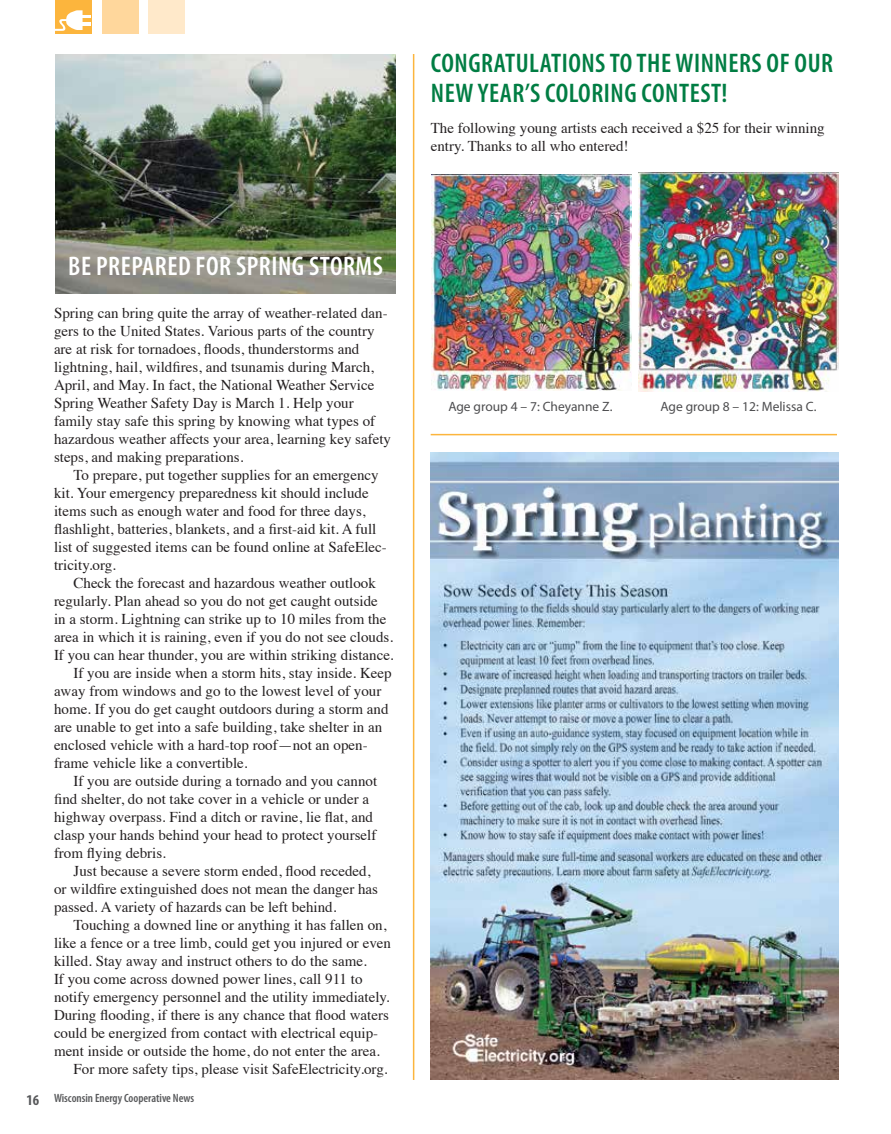
<style>
.page{position:relative;width:891px;height:1134px;background:#fff}
.page>*{position:absolute;margin:0;border:0;box-sizing:border-box;transform-origin:0 0}
.t1{font:600 condensed 27px/30px "Myriad Pro";letter-spacing:.02em;color:#007d43}
.t2{font:600 condensed 27px "Myriad Pro";letter-spacing:.02em;color:#fff}
.t3{font:15px/18px "Times";color:#231f20}
.t4{font:13.5px "Myriad Pro";color:#4d4d4f}
.t5{font:600 condensed 12px "Myriad Pro";color:#58595b}
.s1{font-weight:700;font-size:15px}
</style>
<div class="page">
<img style="left:56px;top:54px;width:339px;height:239px">
<div style="left:56px;top:0;width:36px;height:34px;background:#fcb53d"></div>
<div style="left:102px;top:0;width:37px;height:34px;background:#ffd79c"></div>
<div style="left:148px;top:0;width:37px;height:34px;background:#ffe9ca"></div>
<svg style="left:55px;top:10px;width:35px;height:21px"></svg>
<img style="left:432px;top:174px;width:199px;height:216px">
<img style="left:639px;top:173px;width:199px;height:219px">
<hr style="left:413px;top:54px;width:1px;height:1026px;background:#fcb53d">
<img style="left:431px;top:453px;width:407px;height:627px">
<hr style="left:431px;top:434px;width:406px;height:1px;background:#fcb53d">
<h1 class="t1" style="left:431px;top:47px;width:404px">CONGRATULATIONS TO THE WINNERS OF OUR<br>NEW YEAR’S COLORING CONTEST!</h1>
<p class="t3" style="left:431px;top:118px;width:396px">The following young artists each received a $25 for their winning entry. Thanks to all who entered!</p>
<h1 class="t2" style="left:68px;top:250px;width:316px">BE PREPARED FOR SPRING STORMS</h1>
<p class="t3" style="left:54px;top:302px;width:339px">Spring can bring quite the array of weather-related dan&shy;gers to the United States. Various parts of the country are at risk for tornadoes, floods, thunderstorms and lightning, hail, wildfires, and tsunamis during March, April, and May. In fact, the National Weather Service Spring Weather Safety Day is March 1. Help your family stay safe this spring by knowing what types of hazardous weather affects your area, learning key safety steps, and making preparations.</p>
<p class="t3" style="left:54px;top:464px;width:334px;text-indent:20px">To prepare, put together supplies for an emergency kit. Your emergency preparedness kit should include items such as enough water and food for three days, flashlight, batteries, blankets, and a first-aid kit. A full list of suggested items can be found online at SafeElec&shy;tricity.org.</p>
<p class="t3" style="left:74px;top:572px;width:304px">Check the forecast and hazardous weather outlook</p>
<p class="t3" style="left:54px;top:590px;width:325px">regularly. Plan ahead so you do not get caught outside</p>
<p class="t3" style="left:54px;top:608px;width:334px">in a storm. Lightning can strike up to 10 miles from the</p>
<p class="t3" style="left:54px;top:626px;width:341px">area in which it is raining, even if you do not see clouds.</p>
<p class="t3" style="left:54px;top:644px;width:341px">If you can hear thunder, you are within striking distance.</p>
<p class="t3" style="left:74px;top:662px;width:320px">If you are inside when a storm hits, stay inside. Keep</p>
<p class="t3" style="left:54px;top:680px;width:329px">away from windows and go to the lowest level of your</p>
<p class="t3" style="left:54px;top:698px;width:336px">home. If you do get caught outdoors during a storm and</p>
<p class="t3" style="left:54px;top:716px;width:330px">are unable to get into a safe building, take shelter in an</p>
<p class="t3" style="left:54px;top:734px;width:315px">enclosed vehicle with a hard-top roof—not an open-</p>
<p class="t3" style="left:54px;top:752px;width:195px">frame vehicle like a convertible.</p>
<p class="t3" style="left:74px;top:770px;width:305px">If you are outside during a tornado and you cannot</p>
<p class="t3" style="left:54px;top:788px;width:317px">find shelter, do not take cover in a vehicle or under a</p>
<p class="t3" style="left:54px;top:806px;width:321px">highway overpass. Find a ditch or ravine, lie flat, and</p>
<p class="t3" style="left:54px;top:824px;width:324px">clasp your hands behind your head to protect yourself</p>
<p class="t3" style="left:54px;top:842px;width:114px">from flying debris.</p>
<p class="t3" style="left:74px;top:860px;width:299px">Just because a severe storm ended, flood receded,</p>
<p class="t3" style="left:54px;top:878px;width:326px">or wildfire extinguished does not mean the danger has</p>
<p class="t3" style="left:54px;top:896px;width:284px">passed. A variety of hazards can be left behind.</p>
<p class="t3" style="left:74px;top:914px;width:315px">Touching a downed line or anything it has fallen on,</p>
<p class="t3" style="left:54px;top:932px;width:339px">like a fence or a tree limb, could get you injured or even</p>
<p class="t3" style="left:54px;top:950px;width:314px">killed. Stay away and instruct others to do the same.</p>
<p class="t3" style="left:54px;top:968px;width:310px">If you come across downed power lines, call 911 to</p>
<p class="t3" style="left:54px;top:986px;width:337px">notify emergency personnel and the utility immediately.</p>
<p class="t3" style="left:54px;top:1004px;width:336px">During flooding, if there is any chance that flood waters</p>
<p class="t3" style="left:54px;top:1022px;width:326px">could be energized from contact with electrical equip-</p>
<p class="t3" style="left:54px;top:1040px;width:327px">ment inside or outside the home, do not enter the area.</p>
<p class="t3" style="left:74px;top:1058px;width:316px">For more safety tips, please visit SafeElectricity.org.</p>
<p class="t5" style="left:27px;top:1091px;width:169px"><span class="s1">16</span> Wisconsin Energy Cooperative News</p>
<p class="t4" style="left:448px;top:398px;width:166px">Age group 4 – 7: Cheyanne Z.</p>
<p class="t4" style="left:660px;top:398px;width:158px">Age group 8 – 12: Melissa C.</p>
</div>
